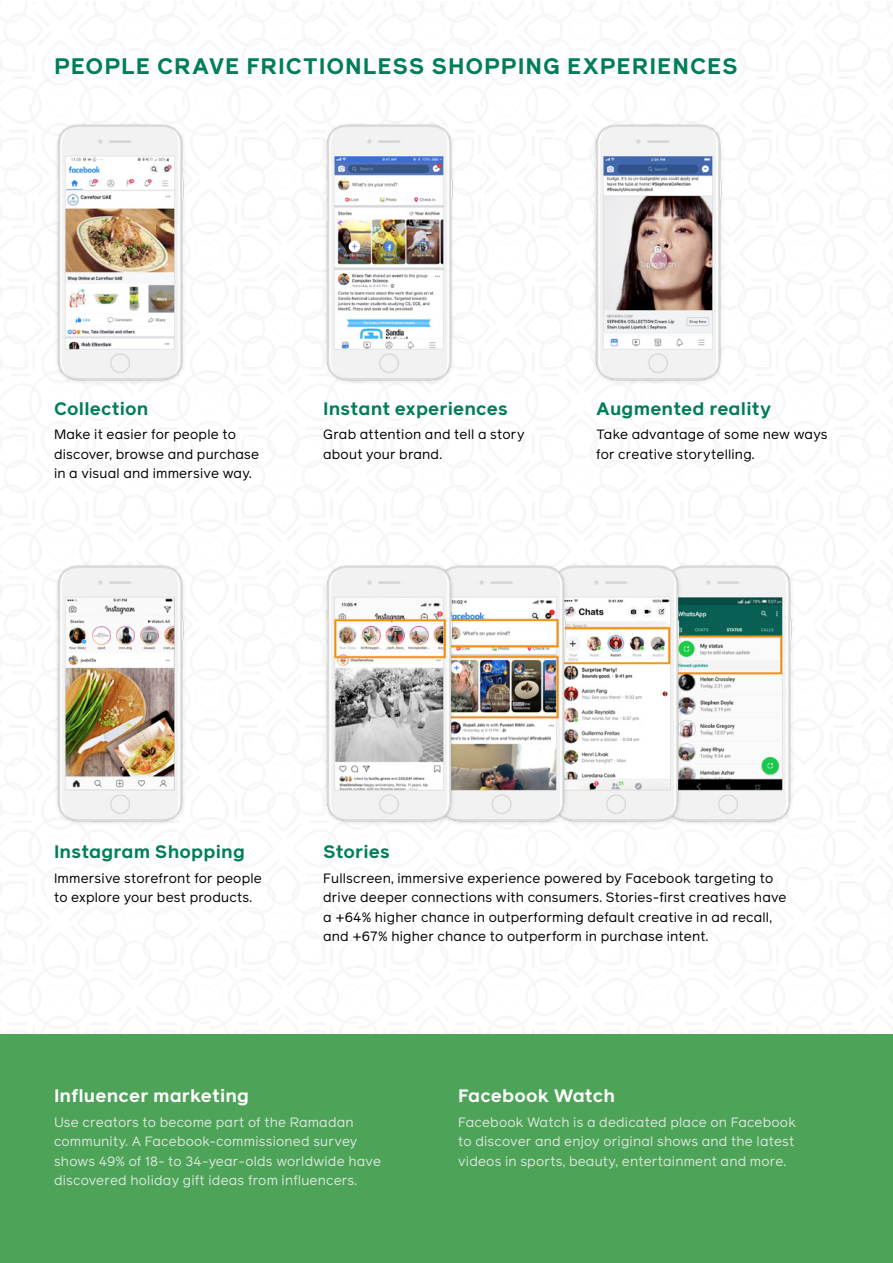
<style>
.page{position:relative;width:893px;height:1263px;background:#fff}
.page>*{position:absolute;margin:0;border:0;box-sizing:border-box;transform-origin:0 0}
.t1{font:700 22.5px "Facebook Reader";letter-spacing:.03em;color:#007e59}
.t2{font:700 18px "Facebook Reader";letter-spacing:.01em;color:#007e59}
.t3{font:700 18px "Facebook Reader";letter-spacing:.01em;color:#fff}
.t4{font:13.5px/19.5px "Facebook Reader";letter-spacing:.015em;color:#000}
.t5{font:13.5px/19.5px "Facebook Reader";letter-spacing:.015em;color:#d8e6da}
</style>
<div class="page">
<div style="left:0;top:1034px;width:893px;height:229px;background:#4da458"></div>
<img style="left:686px;top:564px;width:108px;height:262px">
<img style="left:571px;top:564px;width:115px;height:264px">
<img style="left:458px;top:564px;width:113px;height:264px">
<img style="left:54px;top:123px;width:132px;height:262px">
<img style="left:54px;top:564px;width:132px;height:264px">
<img style="left:323px;top:123px;width:135px;height:262px">
<img style="left:323px;top:564px;width:135px;height:262px">
<img style="left:592px;top:123px;width:132px;height:262px">
<h1 class="t1" style="left:54px;top:50px;width:685px">PEOPLE CRAVE FRICTIONLESS SHOPPING EXPERIENCES</h1>
<h2 class="t2" style="left:54px;top:396px;width:96px">Collection</h2>
<p class="t4" style="left:54px;top:424px;width:207px">Make it easier for people to discover, browse and purchase in a visual and immersive way.</p>
<h2 class="t2" style="left:323px;top:396px;width:186px">Instant experiences</h2>
<p class="t4" style="left:323px;top:424px;width:203px">Grab attention and tell a story about your brand.</p>
<h2 class="t2" style="left:596px;top:396px;width:176px">Augmented reality</h2>
<p class="t4" style="left:596px;top:424px;width:233px">Take advantage of some new ways for creative storytelling.</p>
<h2 class="t2" style="left:54px;top:839px;width:192px">Instagram Shopping</h2>
<p class="t4" style="left:54px;top:868px;width:209px">Immersive storefront for people to explore your best products.</p>
<h2 class="t2" style="left:323px;top:839px;width:68px">Stories</h2>
<p class="t4" style="left:323px;top:868px;width:465px">Fullscreen, immersive experience powered by Facebook targeting to drive deeper connections with consumers. Stories-first creatives have a +64% higher chance in outperforming default creative in ad recall, and +67% higher chance to outperform in purchase intent.</p>
<h2 class="t3" style="left:54px;top:1083px;width:197px">Influencer marketing</h2>
<p class="t5" style="left:54px;top:1112px;width:328px">Use creators to become part of the Ramadan community. A Facebook-commissioned survey shows 49% of 18- to 34-year-olds worldwide have discovered holiday gift ideas from influencers.</p>
<h2 class="t3" style="left:458px;top:1083px;width:158px">Facebook Watch</h2>
<p class="t5" style="left:458px;top:1112px;width:339px;text-align:justify">Facebook Watch is a dedicated place on Facebook to discover and enjoy original shows and the latest videos in sports, beauty, entertainment and more.</p>
</div>
